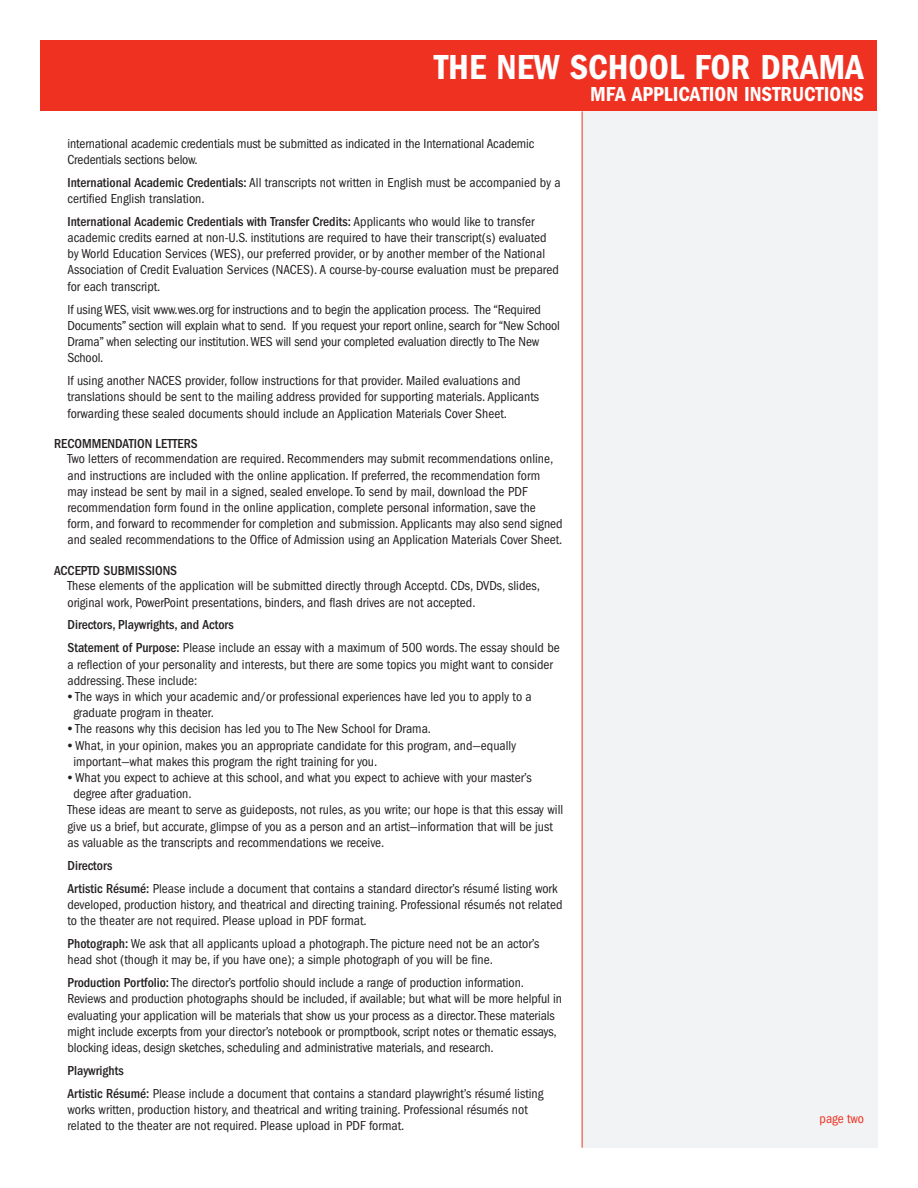
<style>
.page{position:relative;width:918px;height:1188px;background:#fff}
.page>*{position:absolute;margin:0;border:0;box-sizing:border-box;transform-origin:0 0}
.Eurostile_bold_Conde{font:36px "ITC Franklin Gothic Std Dm Cd";color:#fff}
.Eurostile_bold_Conde-2{font:21px "ITC Franklin Gothic Std Dm Cd";color:#fff}
.Bullet_Style_1{font:condensed 13.5px/16.2px "ITC Franklin Gothic Std";color:#231f20}
.Bullet_Style_2{font:condensed 13.5px/16.2px "ITC Franklin Gothic Std";letter-spacing:-.005em;color:#231f20}
.Bullet_Style_1-2{font:500 condensed 13.5px "ITC Franklin Gothic Std";color:#231f20}
.t1{font:condensed 13.5px "ITC Franklin Gothic Std";color:#ef3122}
.s1{font-weight:500}
.s2{font-family:"Adobe Garamond Pro";font-stretch:normal}
</style>
<div class="page">
<div style="left:582px;top:111px;width:296px;height:1037px;background:#f2f3f4"></div>
<div style="left:40px;top:40px;width:837px;height:71px;background:#ef3122"></div>
<hr style="left:582px;top:111px;width:1px;height:1037px;background:#ef3122">
<p class="Eurostile_bold_Conde" style="left:434px;top:46px;width:431px">THE NEW SCHOOL FOR DRAMA</p>
<p class="Eurostile_bold_Conde-2" style="left:590px;top:82px;width:275px">MFA APPLICATION INSTRUCTIONS</p>
<p class="Bullet_Style_1" style="left:68px;top:135px;width:468px">international academic credentials must be submitted as indicated in the International Academic<br>Credentials sections below.</p>
<p class="Bullet_Style_1" style="left:68px;top:174px;width:495px"><span class="s1">International Academic Credentials:</span> All transcripts not written in English must be accompanied by a certified English translation.</p>
<p class="Bullet_Style_1" style="left:68px;top:213px;width:493px"><span class="s1">International Academic Credentials with Transfer Credits:</span> Applicants who would like to transfer academic credits earned at non-U.S. institutions are required to have their transcript(s) evaluated by World Education Services (WES), our preferred provider, or by another member of the National Association of Credit Evaluation Services (NACES). A course-by-course evaluation must be prepared for each transcript.</p>
<p class="Bullet_Style_1" style="left:68px;top:301px;width:494px">If using WES, visit www.wes.org for instructions and to begin the application process. The “Required Documents” section will explain what to send. If you request your report online, search for “New School Drama” when selecting our institution. WES will send your completed evaluation directly to The New School.</p>
<p class="Bullet_Style_1" style="left:68px;top:373px;width:473px">If using another NACES provider, follow instructions for that provider. Mailed evaluations and translations should be sent to the mailing address provided for supporting materials. Applicants forwarding these sealed documents should include an Application Materials Cover Sheet.</p>
<p class="Bullet_Style_1-2" style="left:54px;top:436px;width:145px">RECOMMENDATION LETTERS</p>
<p class="Bullet_Style_1" style="left:68px;top:451px;width:497px">Two letters of recommendation are required. Recommenders may submit recommendations online, and instructions are included with the online application. If preferred, the recommendation form may instead be sent by mail in a signed, sealed envelope. To send by mail, download the PDF recommendation form found in the online application, complete personal information, save the form, and forward to recommender for completion and submission. Applicants may also send signed and sealed recommendations to the Office of Admission using an Application Materials Cover Sheet.</p>
<p class="Bullet_Style_1-2" style="left:54px;top:563px;width:125px">ACCEPTD SUBMISSIONS</p>
<p class="Bullet_Style_1" style="left:68px;top:578px;width:474px">These elements of the application will be submitted directly through Acceptd. CDs, DVDs, slides, original work, PowerPoint presentations, binders, and flash drives are not accepted.</p>
<p class="Bullet_Style_1-2" style="left:68px;top:617px;width:168px">Directors, Playwrights, and Actors</p>
<p class="Bullet_Style_1" style="left:68px;top:640px;width:494px"><span class="s1">Statement of Purpose:</span> Please include an essay with a maximum of 500 words. The essay should be a reflection of your personality and interests, but there are some topics you might want to consider addressing. These include:</p>
<p class="Bullet_Style_1" style="left:73px;top:689px;width:460px;text-indent:-6px"><span class="s2">•</span> The ways in which your academic and/or professional experiences have led you to apply to a graduate program in theater.</p>
<p class="Bullet_Style_1" style="left:68px;top:721px;width:365px"><span class="s2">•</span> The reasons why this decision has led you to The New School for Drama.</p>
<p class="Bullet_Style_1" style="left:73px;top:737px;width:444px;text-indent:-6px"><span class="s2">•</span> What, in your opinion, makes you an appropriate candidate for this program, and—equally important—what makes this program the right training for you.</p>
<p class="Bullet_Style_1" style="left:68px;top:770px;width:466px"><span class="s2">•</span> What you expect to achieve at this school, and what you expect to achieve with your master’s</p>
<p class="Bullet_Style_1" style="left:73px;top:786px;width:120px">degree after graduation.</p>
<p class="Bullet_Style_1" style="left:68px;top:802px;width:497px">These ideas are meant to serve as guideposts, not rules, as you write; our hope is that this essay will</p>
<p class="Bullet_Style_1" style="left:68px;top:818px;width:487px">give us a brief, but accurate, glimpse of you as a person and an artist—information that will be just</p>
<p class="Bullet_Style_1" style="left:68px;top:834px;width:318px">as valuable as the transcripts and recommendations we receive.</p>
<p class="Bullet_Style_1-2" style="left:68px;top:858px;width:46px">Directors</p>
<p class="Bullet_Style_1" style="left:68px;top:880px;width:496px"><span class="s1">Artistic Résumé:</span> Please include a document that contains a standard director’s résumé listing work developed, production history, and theatrical and directing training. Professional résumés not related to the theater are not required. Please upload in PDF format.</p>
<p class="Bullet_Style_2" style="left:68px;top:936px;width:473px"><span class="s1">Photograph:</span> We ask that all applicants upload a photograph. The picture need not be an actor’s head shot (though it may be, if you have one); a simple photograph of you will be fine.</p>
<p class="Bullet_Style_2" style="left:68px;top:975px;width:496px"><span class="s1">Production Portfolio:</span> The director’s portfolio should include a range of production information.<br>Reviews and production photographs should be included, if available; but what will be more helpful in evaluating your application will be materials that show us your process as a director. These materials might include excerpts from your director’s notebook or promptbook, script notes or thematic essays, blocking ideas, design sketches, scheduling and administrative materials, and research.</p>
<p class="Bullet_Style_1-2" style="left:68px;top:1063px;width:58px">Playwrights</p>
<p class="Bullet_Style_1" style="left:68px;top:1085px;width:478px"><span class="s1">Artistic Résumé:</span> Please include a document that contains a standard playwright’s résumé listing works written, production history, and theatrical and writing training. Professional résumés not related to the theater are not required. Please upload in PDF format.</p>
<p class="t1" style="left:820px;top:1111px;width:46px">page two</p>
</div>
